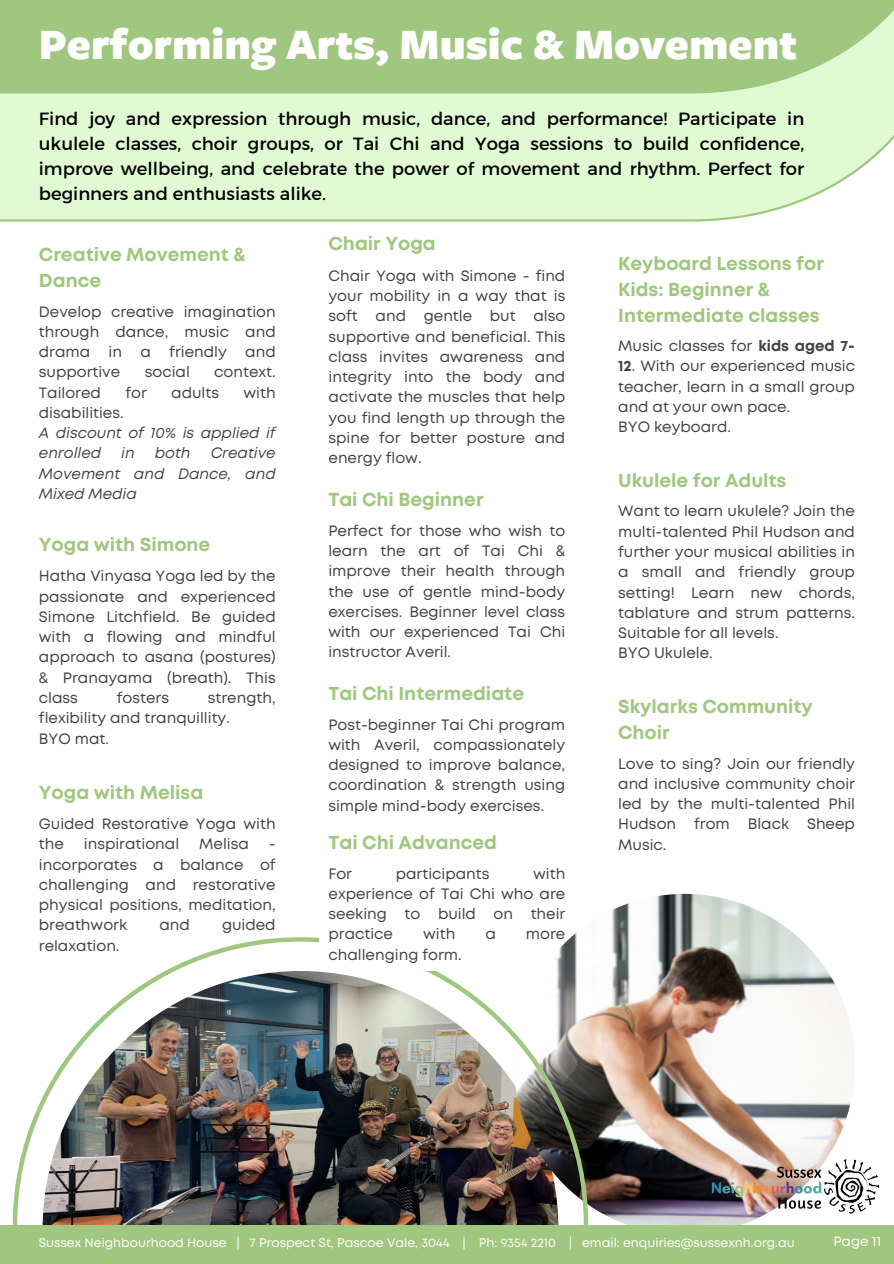
<style>
.page{position:relative;width:894px;height:1264px;background:#fff}
.page>*{position:absolute;margin:0;border:0;box-sizing:border-box;transform-origin:0 0}
.t1{font:900 45px "Freight Sans Pro";color:#fff}
.t2{font:700 18.75px/25.8px "Mont";color:#a0c77f}
.t3{font:18px/24.8px "Kief Montaser Regular";color:#000;text-align:justify}
.t4{font:15px/20.2px "Mont";color:#444440;text-align:justify}
.t5{font:italic 15px/20.2px "Mont";color:#444440}
.t6{font:13.5px "Mont";color:#fff}
.t7{font:12.45px "Mont";color:#fff}
.s1{font-style:normal}
.s2{font-weight:700}
</style>
<div class="page">
<img style="left:514px;top:893px;width:340px;height:341px;border-radius:50%">
<img style="left:13px;top:937px;width:575px;height:287px">
<div style="left:0;top:1224px;width:893px;height:39px;background:#a0c77f"></div>
<div style="left:0;top:93px;width:893px;height:128px;background:#e0fad4"></div>
<div style="left:0;top:0;width:893px;height:93px;background:#a0c77f"></div>
<img style="left:702px;top:1156px;width:178px;height:62px">
<div style="left:319px;top:910px;width:195px;height:61px;background:#fff"></div>
<h2 class="t1" style="left:39px;top:13px;width:759px">Performing Arts, Music &amp; Movement</h2>
<h2 class="t3" style="left:39px;top:107px;width:766px">Find joy and expression through music, dance, and performance! Participate in ukulele classes, choir groups, or Tai Chi and Yoga sessions to build confidence, improve wellbeing, and celebrate the power of movement and rhythm. Perfect for beginners and enthusiasts alike.</h2>
<h4 class="t2" style="left:39px;top:243px;width:208px">Creative Movement &amp;<br>Dance</h4>
<h4 class="t4" style="left:39px;top:302px;width:238px">Develop creative imagination through dance, music and drama in a friendly and supportive</h4>
<h4 class="t4" style="left:145px;top:363px;width:47px">social</h4>
<h4 class="t4" style="left:214px;top:363px;width:63px">context.</h4>
<h4 class="t4" style="left:39px;top:383px;width:64px">Tailored</h4>
<h4 class="t4" style="left:125px;top:383px;width:23px">for</h4>
<h4 class="t4" style="left:171px;top:383px;width:49px">adults</h4>
<h4 class="t4" style="left:243px;top:383px;width:34px">with</h4>
<h4 class="t5" style="left:39px;top:403px;width:238px"><span class="s1">disabilities.<br></span>A discount of 10% is applied if enrolled</h4>
<h4 class="t5" style="left:121px;top:444px;width:15px">in</h4>
<h4 class="t5" style="left:155px;top:444px;width:37px">both</h4>
<h4 class="t5" style="left:39px;top:444px;width:238px;text-align:justify;text-indent:172px">Creative Movement and Dance, and Mixed Media</h4>
<h4 class="t2" style="left:39px;top:533px;width:173px">Yoga with Simone</h4>
<h2 class="t4" style="left:39px;top:567px;width:238px">Hatha Vinyasa Yoga led by the passionate and experienced Simone Litchfield. Be guided with a flowing and mindful approach to asana (postures) &amp; Pranayama (breath). This class</h2>
<h2 class="t4" style="left:117px;top:688px;width:54px">fosters</h2>
<h2 class="t4" style="left:39px;top:688px;width:238px;text-align:left;text-indent:169px">strength, flexibility and tranquillity.<br>BYO mat.</h2>
<h4 class="t2" style="left:39px;top:780px;width:166px">Yoga with Melisa</h4>
<h2 class="t4" style="left:39px;top:814px;width:238px">Guided Restorative Yoga with the</h2>
<h2 class="t4" style="left:84px;top:835px;width:97px">inspirational</h2>
<h2 class="t4" style="left:199px;top:835px;width:51px">Melisa</h2>
<h2 class="t4" style="left:39px;top:835px;width:238px;text-indent:230px">- incorporates a balance of challenging and restorative physical positions, meditation, breathwork</h2>
<h2 class="t4" style="left:159px;top:916px;width:32px">and</h2>
<h2 class="t4" style="left:222px;top:916px;width:55px">guided</h2>
<h2 class="t4" style="left:39px;top:936px;width:82px">relaxation.</h2>
<h2 class="t2" style="left:328px;top:232px;width:109px">Chair Yoga</h2>
<h4 class="t4" style="left:328px;top:266px;width:238px">Chair Yoga with Simone - find your mobility in a way that is soft and gentle but also supportive and beneficial. This class invites awareness and integrity into the body and activate the muscles that help you find length up through the spine for better posture and energy flow.</h4>
<h4 class="t2" style="left:328px;top:488px;width:157px">Tai Chi Beginner</h4>
<h2 class="t4" style="left:328px;top:521px;width:238px">Perfect for those who wish to learn the art of Tai Chi &amp; improve their health through the use of gentle mind-body exercises. Beginner level class with our experienced Tai Chi instructor Averil.</h2>
<h2 class="t2" style="left:328px;top:682px;width:197px">Tai Chi Intermediate</h2>
<h4 class="t4" style="left:328px;top:715px;width:238px">Post-beginner Tai Chi program with Averil, compassionately designed to improve balance, coordination &amp; strength using simple mind-body exercises.</h4>
<h4 class="t2" style="left:618px;top:252px;width:207px">Keyboard Lessons for<br>Kids: Beginner &amp;<br>Intermediate classes</h4>
<h2 class="t4" style="left:618px;top:337px;width:238px">Music classes for <span class="s2">kids aged 7-</span></h2>
<h2 class="t4" style="left:618px;top:357px;width:238px;text-align:left"><span class="s2">12</span>. With our experienced music teacher, learn in a small group and at your own pace.<br>BYO keyboard.</h2>
<h4 class="t2" style="left:618px;top:469px;width:170px">Ukulele for Adults</h4>
<h2 class="t4" style="left:618px;top:502px;width:238px;text-align:left">Want to learn ukulele? Join the multi-talented Phil Hudson and further your musical abilities in a small and friendly group setting! Learn new chords, tablature and strum patterns.<br>Suitable for all levels.<br>BYO Ukulele.</h2>
<h4 class="t2" style="left:618px;top:695px;width:196px">Skylarks Community<br>Choir</h4>
<p class="t4" style="left:618px;top:754px;width:238px">Love to sing? Join our friendly and inclusive community choir led by the multi-talented Phil Hudson from Black Sheep</p>
<p class="t2" style="left:328px;top:830px;width:170px">Tai Chi Advanced</p>
<p class="t4" style="left:618px;top:835px;width:50px">Music.</p>
<p class="t4" style="left:328px;top:864px;width:25px">For</p>
<p class="t4" style="left:395px;top:864px;width:95px">participants</p>
<p class="t4" style="left:328px;top:864px;width:238px;text-indent:205px">with experience of Tai Chi who are seeking to build on their practice</p>
<p class="t4" style="left:423px;top:925px;width:34px">with</p>
<p class="t4" style="left:485px;top:925px;width:12px">a</p>
<p class="t4" style="left:526px;top:925px;width:41px">more</p>
<p class="t4" style="left:328px;top:945px;width:135px">challenging form.</p>
<h2 class="t7" style="left:39px;top:1237px;width:757px">Sussex Neighbourhood House | 7 Prospect St, Pascoe Vale, 3044 | Ph: 9354 2210 | email: enquiries@sussexnh.org.au</h2>
<p class="t6" style="left:833px;top:1236px;width:49px">Page 11</p>
</div>
